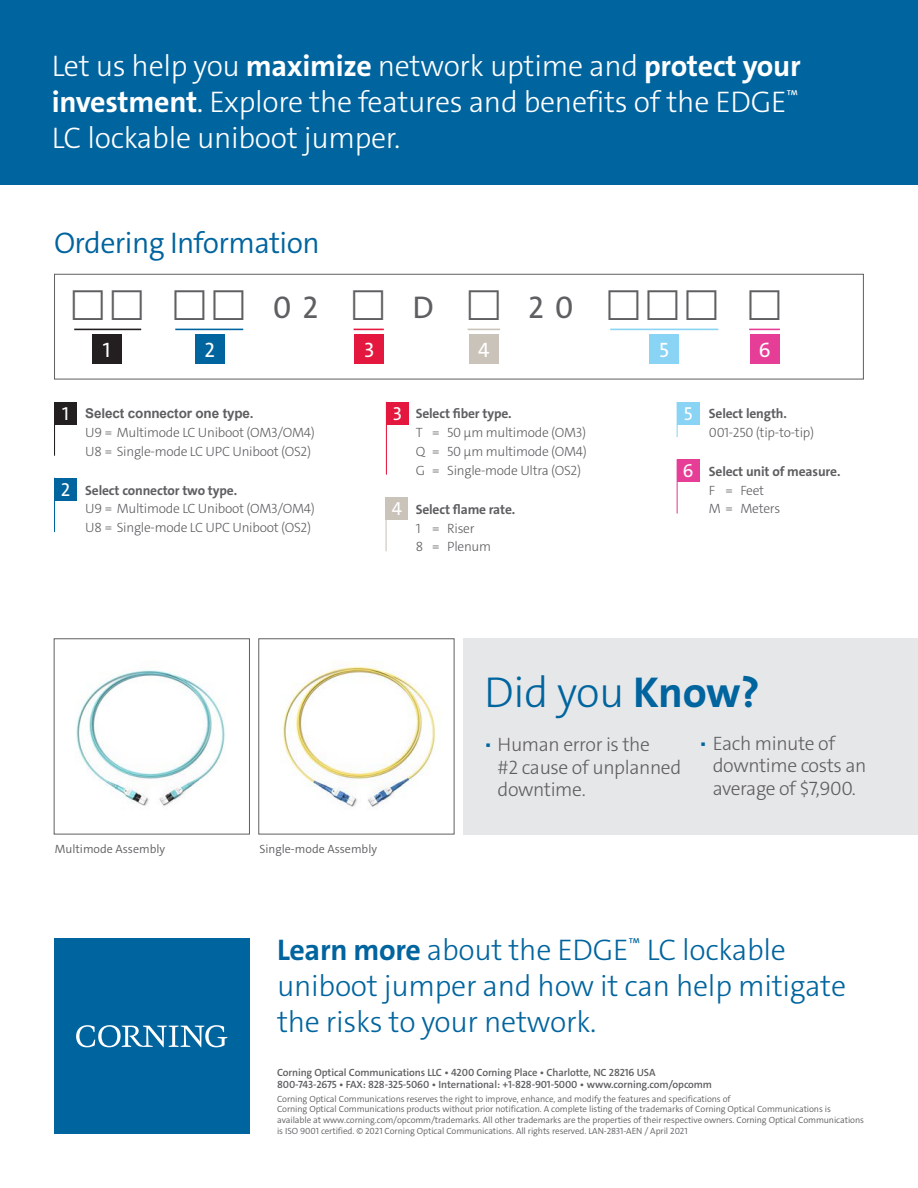
<style>
.page{position:relative;width:918px;height:1188px;background:#fff}
.page>*{position:absolute;margin:0;border:0;box-sizing:border-box;transform-origin:0 0}
.t1{font:300 43.5px "The Sans C4 s";letter-spacing:-.01em;color:#00649e}
.t2{font:31.5px "The Sans C4 s";color:#5f5f62}
.t3{font:300 30px/36px "The Sans C4 s";letter-spacing:-.01em;color:#fff;text-align:justify}
.t4{font:300 30px/36px "The Sans C4 s";letter-spacing:-.01em;color:#00649e}
.t5{font:300 30px "The Sans C4 s";letter-spacing:-.02em;color:#00649e}
.Ordering_Info_text{font:21px "The Sans C4 s";color:#fff}
.t6{font:300 19.5px/22.5px "The Sans C4 s";letter-spacing:-.02em;color:#5f5f62}
.t7{font:18.9px "The Sans C4 s";color:#fff}
.Paragraph_Style_2{font:300 13.5px "The Sans C4 s";letter-spacing:-.02em;color:#5f5f62}
.Paragraph_Style_2-2{font:700 13.5px "The Sans C4 s";letter-spacing:-.01em;color:#5f5f62}
.Paragraph_Style_2-3{font:700 13.5px "Arial";letter-spacing:-.01em;color:#5f5f62}
.t8{font:300 12px "The Sans C4 s";color:#5f5f62}
.t9{font:600 10.5px "The Sans C4 s";letter-spacing:-.01em;color:#5f5f62}
.t10{font:300 9px/10.8px "The Sans C4 s";letter-spacing:-.01em;color:#5f5f62}
.s1{font-weight:700}
.s2{font-style:inherit}
.s3{color:#00649e}
</style>
<div class="page">
<div style="left:0;top:0;width:918px;height:185px;background:#00649e"></div>
<div style="left:463px;top:639px;width:455px;height:196px;background:#e6e7e9"></div>
<div style="left:54px;top:938px;width:196px;height:196px;background:#00649e"></div>
<svg style="left:76px;top:1025px;width:151px;height:22px"></svg>
<img style="left:282px;top:663px;width:159px;height:146px">
<img style="left:76px;top:670px;width:149px;height:136px">
<div style="left:54px;top:639px;width:196px;height:195px;border:1px solid #5f5f62"></div>
<div style="left:54px;top:274px;width:810px;height:105px;border:1px solid #5f5f62"></div>
<div style="left:195px;top:334px;width:29px;height:29px;background:#00649e"></div>
<hr style="left:175px;top:329px;width:68px;height:1px;background:#00649e">
<div style="left:355px;top:334px;width:29px;height:29px;background:#e4183e"></div>
<hr style="left:354px;top:329px;width:30px;height:1px;background:#e4183e">
<div style="left:469px;top:334px;width:30px;height:29px;background:#c9c3ba"></div>
<hr style="left:468px;top:329px;width:32px;height:1px;background:#c9c3ba">
<div style="left:750px;top:334px;width:30px;height:29px;background:#e63e97"></div>
<hr style="left:749px;top:329px;width:31px;height:1px;background:#e63e97">
<div style="left:92px;top:334px;width:29px;height:29px;background:#231f20"></div>
<hr style="left:74px;top:329px;width:67px;height:1px;background:#231f20">
<div style="left:650px;top:334px;width:29px;height:29px;background:#89d3f4"></div>
<hr style="left:610px;top:329px;width:108px;height:1px;background:#89d3f4">
<div style="left:54px;top:402px;width:23px;height:23px;background:#231f20"></div>
<hr style="left:54px;top:402px;width:1px;height:54px;background:#231f20">
<div style="left:386px;top:497px;width:22px;height:23px;background:#c9c3ba"></div>
<hr style="left:386px;top:499px;width:1px;height:52px;background:#c9c3ba">
<div style="left:54px;top:478px;width:23px;height:22px;background:#00649e"></div>
<hr style="left:54px;top:478px;width:1px;height:54px;background:#00649e">
<div style="left:386px;top:402px;width:23px;height:23px;background:#e4183e"></div>
<hr style="left:386px;top:402px;width:1px;height:73px;background:#e4183e">
<div style="left:677px;top:459px;width:23px;height:23px;background:#e63e97"></div>
<hr style="left:677px;top:459px;width:1px;height:54px;background:#e63e97">
<div style="left:677px;top:402px;width:23px;height:23px;background:#89d3f4"></div>
<hr style="left:677px;top:402px;width:1px;height:35px;background:#89d3f4">
<p class="t3" style="left:52px;top:48px;width:750px">Let us help you <span class="s1">maximize</span> network uptime and <span class="s1">protect your investment</span><span class="s2">.</span> Explore the features and benefits of the EDGE<sup>™ </sup>LC lockable uniboot jumper.</p>
<p class="t5" style="left:54px;top:223px;width:267px">Ordering Information</p>
<p class="t2" style="left:273px;top:287px;width:47px">0 2</p>
<p class="t2" style="left:413px;top:287px;width:23px">D</p>
<p class="t2" style="left:528px;top:287px;width:47px">2 0</p>
<p class="Ordering_Info_text" style="left:103px;top:336px;width:9px">1</p>
<p class="Ordering_Info_text" style="left:205px;top:336px;width:12px">2</p>
<p class="Ordering_Info_text" style="left:364px;top:336px;width:12px">3</p>
<p class="Ordering_Info_text" style="left:478px;top:336px;width:13px">4</p>
<p class="Ordering_Info_text" style="left:659px;top:336px;width:11px">5</p>
<p class="Ordering_Info_text" style="left:759px;top:336px;width:13px">6</p>
<p class="t7" style="left:62px;top:402px;width:8px">1</p>
<p class="t7" style="left:61px;top:477px;width:11px">2</p>
<p class="Paragraph_Style_2-3" style="left:85px;top:405px;width:170px">Select connector one type.</p>
<p class="Paragraph_Style_2" style="left:85px;top:424px;width:231px">U9 = Multimode LC Uniboot (OM3/OM4)</p>
<p class="Paragraph_Style_2" style="left:85px;top:442px;width:227px">U8 = Single-mode LC UPC Uniboot (OS2)</p>
<p class="Paragraph_Style_2-2" style="left:85px;top:481px;width:153px">Select connector two type.</p>
<p class="Paragraph_Style_2" style="left:85px;top:500px;width:231px">U9 = Multimode LC Uniboot (OM3/OM4)</p>
<p class="Paragraph_Style_2" style="left:85px;top:519px;width:227px">U8 = Single-mode LC UPC Uniboot (OS2)</p>
<p class="t7" style="left:393px;top:401px;width:11px">3</p>
<p class="t7" style="left:392px;top:496px;width:12px">4</p>
<p class="Paragraph_Style_2-2" style="left:416px;top:405px;width:98px">Select fiber type.</p>
<p class="Paragraph_Style_2" style="left:416px;top:424px;width:172px">T = 50 µm multimode (OM3)</p>
<p class="Paragraph_Style_2" style="left:416px;top:443px;width:173px">Q = 50 µm multimode (OM4)</p>
<p class="Paragraph_Style_2" style="left:416px;top:461px;width:167px">G = Single-mode Ultra (OS2)</p>
<p class="Paragraph_Style_2-2" style="left:416px;top:501px;width:101px">Select flame rate.</p>
<p class="Paragraph_Style_2" style="left:416px;top:519px;width:60px">1 = Riser</p>
<p class="Paragraph_Style_2" style="left:416px;top:538px;width:77px">8 = Plenum</p>
<p class="t7" style="left:684px;top:401px;width:10px">5</p>
<p class="Paragraph_Style_2-2" style="left:709px;top:405px;width:80px">Select length.</p>
<p class="Paragraph_Style_2" style="left:709px;top:424px;width:107px">001-250 (tip-to-tip)</p>
<p class="t7" style="left:683px;top:458px;width:12px">6</p>
<p class="Paragraph_Style_2-2" style="left:709px;top:463px;width:133px">Select unit of measure.</p>
<p class="Paragraph_Style_2" style="left:709px;top:481px;width:57px">F = Feet</p>
<p class="Paragraph_Style_2" style="left:709px;top:500px;width:73px">M = Meters</p>
<p class="t8" style="left:55px;top:841px;width:112px">Multimode Assembly</p>
<p class="t8" style="left:259px;top:841px;width:119px">Single-mode Assembly</p>
<p class="t1" style="left:484px;top:665px;width:277px">Did you <span class="s1">Know?</span></p>
<p class="t6" style="left:498px;top:733px;width:185px;text-indent:-13px"><span class="s3">•</span> Human error is the<br>#2 cause of unplanned downtime.</p>
<p class="t6" style="left:699px;top:732px;width:137px"><span class="s3">•</span> Each minute of</p>
<p class="t6" style="left:713px;top:754px;width:155px">downtime costs an average of $7,900.</p>
<p class="t4" style="left:277px;top:932px;width:571px"><span class="s1">Learn more</span> about the EDGE<sup>™</sup> LC lockable uniboot jumper and how it can help mitigate the risks to your network.</p>
<p class="t9" style="left:277px;top:1066px;width:380px">Corning Optical Communications LLC • 4200 Corning Place • Charlotte, NC 28216 USA</p>
<p class="t9" style="left:277px;top:1078px;width:437px">800-743-2675 • FAX: 828-325-5060 • International: +1-828-901-5000 • www.corning.com/opcomm</p>
<p class="t10" style="left:277px;top:1093px;width:588px">Corning Optical Communications reserves the right to improve, enhance, and modify the features and specifications of<br>Corning Optical Communications products without prior notification. A complete listing of the trademarks of Corning Optical Communications is available at www.corning.com/opcomm/trademarks. All other trademarks are the properties of their respective owners. Corning Optical Communications is ISO 9001 certified. © 2021 Corning Optical Communications. All rights reserved. LAN-2831-AEN / April 2021</p>
</div>
